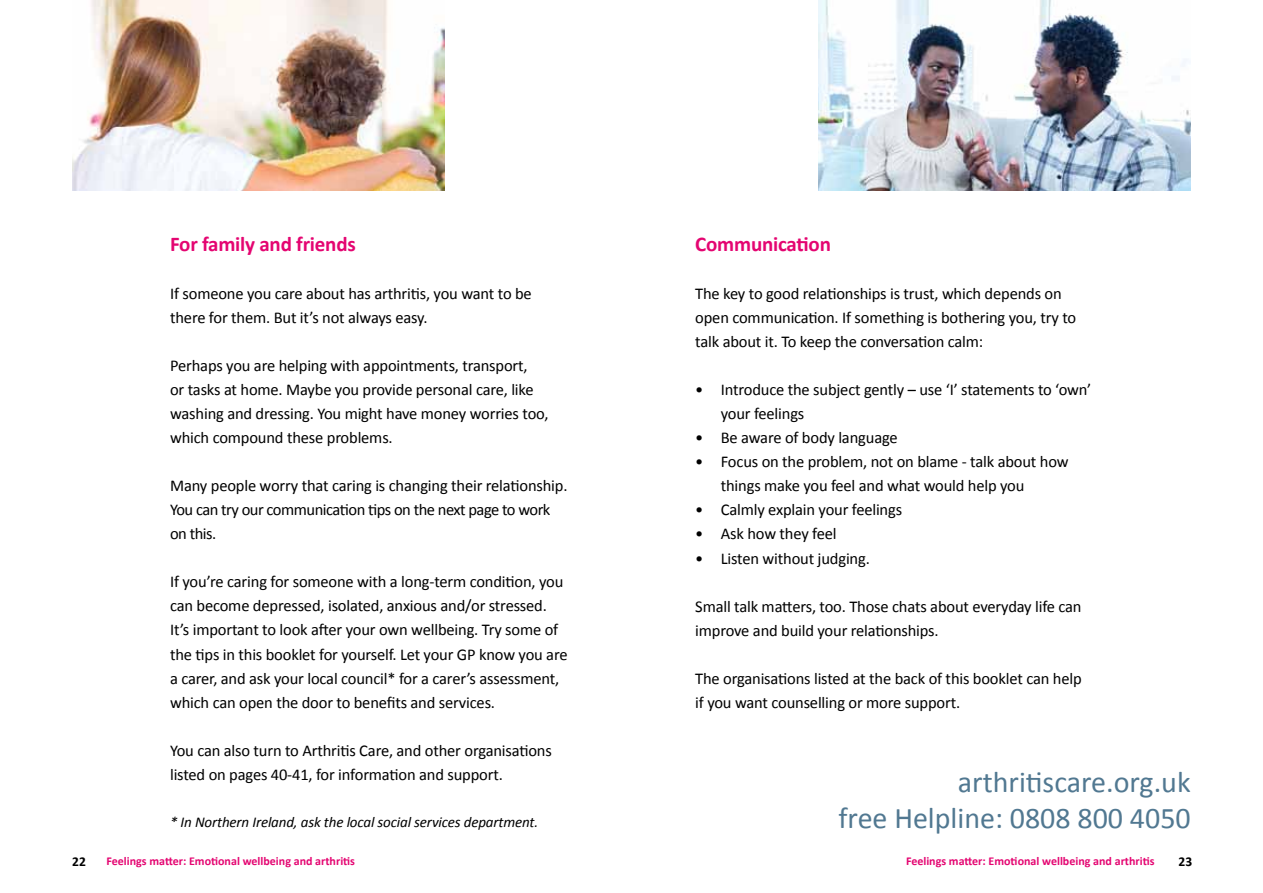
<style>
.page{position:relative;width:1263px;height:893px;background:#fff}
.page>*{position:absolute;margin:0;border:0;box-sizing:border-box;transform-origin:0 0}
.t1{font:30px/36px "Calibri";color:#517891;text-align:right}
.t2{font:700 21px "Calibri";letter-spacing:-.01em;color:#e40571}
.t3{font:16.5px/24px "Calibri";letter-spacing:-.01em;color:#000}
.t4{font:italic 15px "Calibri";letter-spacing:-.01em;color:#000}
.t5{font:700 13.5px "Calibri";color:#000}
.t6{font:700 12px "Calibri";color:#e40571}
</style>
<div class="page">
<img style="left:72px;top:0;width:373px;height:191px">
<img style="left:818px;top:0;width:373px;height:191px">
<p class="t2" style="left:170px;top:231px;width:187px">For family and friends</p>
<p class="t3" style="left:170px;top:282px;width:363px">If someone you care about has arthritis, you want to be there for them. But it’s not always easy.</p>
<p class="t3" style="left:170px;top:354px;width:380px">Perhaps you are helping with appointments, transport,<br>or tasks at home. Maybe you provide personal care, like washing and dressing. You might have money worries too, which compound these problems.</p>
<p class="t3" style="left:170px;top:474px;width:399px">Many people worry that caring is changing their relationship.<br>You can try our communication tips on the next page to work on this.</p>
<p class="t3" style="left:170px;top:570px;width:399px">If you’re caring for someone with a long-term condition, you can become depressed, isolated, anxious and/or stressed.<br>It’s important to look after your own wellbeing. Try some of the tips in this booklet for yourself. Let your GP know you are a carer, and ask your local council* for a carer’s assessment, which can open the door to benefits and services.</p>
<p class="t3" style="left:170px;top:738px;width:383px">You can also turn to Arthritis Care, and other organisations listed on pages 40-41, for information and support.</p>
<p class="t4" style="left:170px;top:812px;width:370px">* In Northern Ireland, ask the local social services department.</p>
<p class="t2" style="left:695px;top:231px;width:137px">Communication</p>
<p class="t3" style="left:695px;top:282px;width:382px">The key to good relationships is trust, which depends on open communication. If something is bothering you, try to talk about it. To keep the conversation calm:</p>
<p class="t3" style="left:721px;top:378px;width:372px;text-indent:-26px">• Introduce the subject gently – use ‘I’ statements to ‘own’ your feelings</p>
<p class="t3" style="left:695px;top:426px;width:204px">• Be aware of body language</p>
<p class="t3" style="left:721px;top:450px;width:349px;text-indent:-26px">• Focus on the problem, not on blame - talk about how things make you feel and what would help you</p>
<p class="t3" style="left:695px;top:498px;width:208px">• Calmly explain your feelings</p>
<p class="t3" style="left:695px;top:522px;width:143px">• Ask how they feel</p>
<p class="t3" style="left:695px;top:546px;width:176px">• Listen without judging.</p>
<p class="t3" style="left:695px;top:594px;width:388px">Small talk matters, too. Those chats about everyday life can improve and build your relationships.</p>
<p class="t3" style="left:695px;top:666px;width:388px">The organisations listed at the back of this booklet can help if you want counselling or more support.</p>
<h1 class="t1" style="left:838px;top:764px;width:354px">arthritiscare.org.uk<br>free Helpline: 0808 800 4050</h1>
<p class="t5" style="left:72px;top:853px;width:15px">22</p>
<p class="t6" style="left:107px;top:853px;width:250px">Feelings matter: Emotional wellbeing and arthritis</p>
<p class="t6" style="left:906px;top:853px;width:250px">Feelings matter: Emotional wellbeing and arthritis</p>
<p class="t5" style="left:1178px;top:853px;width:15px">23</p>
</div>
